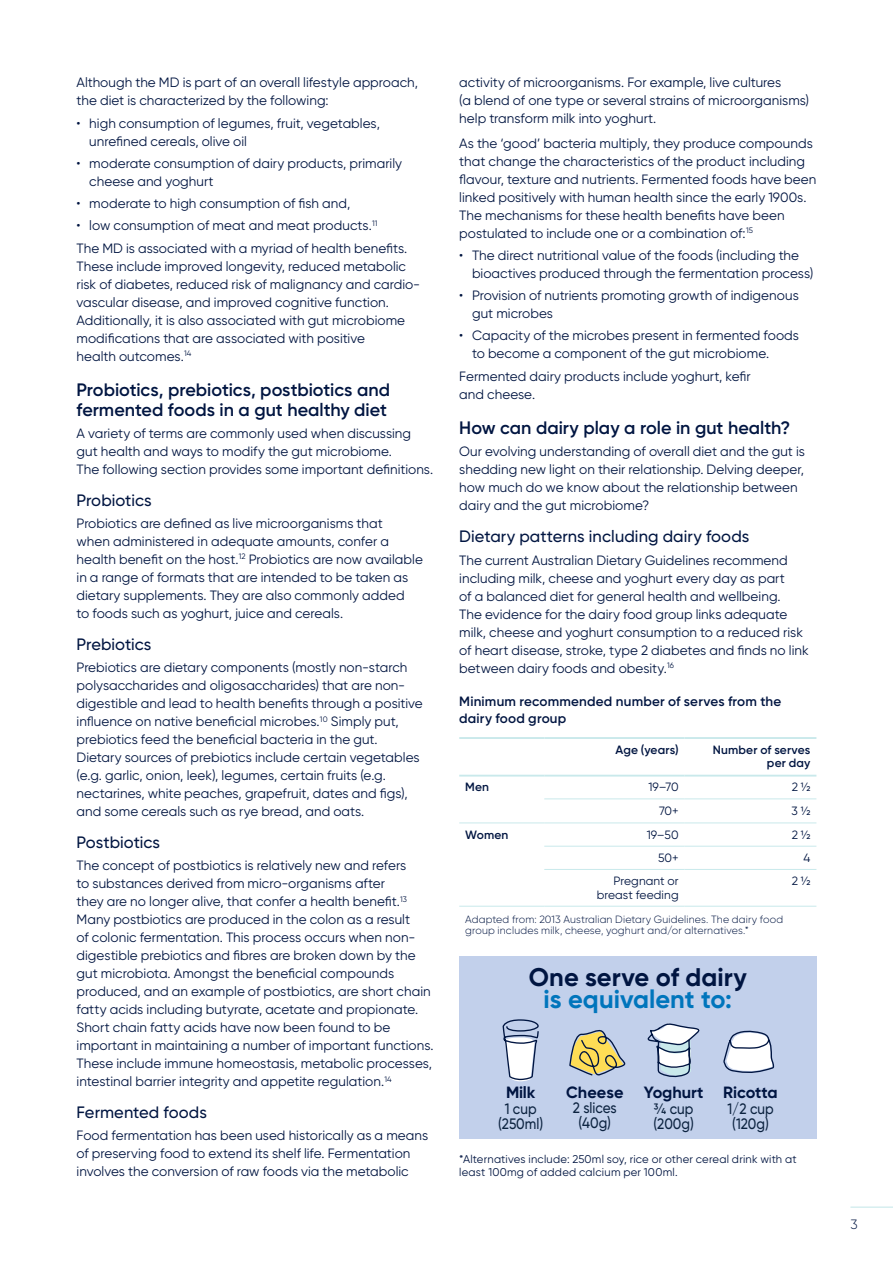
<style>
.page{position:relative;width:893px;height:1263px;background:#fff}
.page>*{position:absolute;margin:0;border:0;box-sizing:border-box;transform-origin:0 0}
.t1{font:700 25.5px "Gilroy";color:#001541}
.t2{font:700 25.5px "Gilroy";color:#0075bc}
.t3{font:600 18px/19.5px "Gilroy";color:#001541}
.t4{font:500 16.5px "Gilroy";letter-spacing:.005em;color:#001541}
.t5{font:700 16.35px "Gilroy";letter-spacing:-.005em;color:#001541}
.t6{font:500 15.15px/15.1px "Gilroy";color:#0c2340;text-align:center;scale:.9 1}
.t7{font:13.5px/18px "Gilroy";letter-spacing:.005em;color:#001541}
.t8{font:600 13.5px/16.5px "Gilroy";letter-spacing:.015em;color:#001541}
.t9{font:300 13.5px "Gilroy";color:#001541}
.t10{font:12px/13.5px "Gilroy";letter-spacing:.005em;color:#001541;text-align:right}
.t11{font:600 12px/13.5px "Gilroy";letter-spacing:.01em;color:#001541;text-align:right}
.t12{font:11.25px/12.8px "Gilroy";letter-spacing:.02em;color:#001541}
.t13{font:300 10.5px/11.2px "Gilroy";letter-spacing:.015em;color:#001541}
</style>
<div class="page">
<hr style="left:850px;top:1206px;width:43px;height:2px;background:#c9e9eb">
<hr style="left:459px;top:737px;width:85px;height:2px;background:#c9e9eb">
<hr style="left:544px;top:737px;width:141px;height:2px;background:#c9e9eb">
<hr style="left:685px;top:737px;width:131px;height:2px;background:#c9e9eb">
<hr style="left:459px;top:775px;width:85px;height:1px;background:#c9e9eb">
<hr style="left:544px;top:775px;width:141px;height:1px;background:#c9e9eb">
<hr style="left:685px;top:775px;width:131px;height:1px;background:#c9e9eb">
<hr style="left:544px;top:798px;width:141px;height:1px;background:#c9e9eb">
<hr style="left:685px;top:798px;width:131px;height:1px;background:#c9e9eb">
<hr style="left:544px;top:822px;width:141px;height:1px;background:#c9e9eb">
<hr style="left:685px;top:822px;width:131px;height:1px;background:#c9e9eb">
<hr style="left:544px;top:846px;width:141px;height:1px;background:#c9e9eb">
<hr style="left:685px;top:846px;width:131px;height:1px;background:#c9e9eb">
<hr style="left:544px;top:869px;width:141px;height:1px;background:#c9e9eb">
<hr style="left:685px;top:869px;width:131px;height:1px;background:#c9e9eb">
<hr style="left:685px;top:906px;width:131px;height:1px;background:#c9e9eb">
<hr style="left:459px;top:822px;width:85px;height:1px;background:#c9e9eb">
<hr style="left:459px;top:906px;width:85px;height:1px;background:#c9e9eb">
<hr style="left:544px;top:906px;width:141px;height:1px;background:#c9e9eb">
<div style="left:459px;top:956px;width:357px;height:183px;background:#c2d0eb"></div>
<svg style="left:502px;top:1019px;width:37px;height:63px"></svg>
<svg style="left:569px;top:1029px;width:57px;height:47px"></svg>
<svg style="left:647px;top:1023px;width:53px;height:55px"></svg>
<svg style="left:723px;top:1030px;width:52px;height:43px"></svg>
<p class="t7" style="left:77px;top:73px;width:343px">Although the MD is part of an overall lifestyle approach, the diet is characterized by the following:</p>
<p class="t7" style="left:89px;top:114px;width:292px;text-indent:-13px">• high consumption of legumes, fruit, vegetables, unrefined cereals, olive oil</p>
<p class="t7" style="left:89px;top:154px;width:314px;text-indent:-13px">• moderate consumption of dairy products, primarily cheese and yoghurt</p>
<p class="t7" style="left:77px;top:194px;width:275px">• moderate to high consumption of fish and,</p>
<p class="t7" style="left:77px;top:214px;width:332px;line-height:22.2px">• low consumption of meat and meat products.<sup>11<br></sup>The MD is associated with a myriad of health benefits.</p>
<p class="t7" style="left:77px;top:257px;width:345px">These include improved longevity, reduced metabolic risk of diabetes, reduced risk of malignancy and cardio&shy;vascular disease, and improved cognitive function.<br>Additionally, it is also associated with gut microbiome modifications that are associated with positive<br>health outcomes.<sup>14</sup></p>
<h2 class="t3" style="left:77px;top:380px;width:315px">Probiotics, prebiotics, postbiotics and fermented foods in a gut healthy diet</h2>
<p class="t7" style="left:77px;top:424px;width:358px">A variety of terms are commonly used when discussing gut health and ways to modify the gut microbiome.<br>The following section provides some important definitions.</p>
<p class="t4" style="left:77px;top:490px;width:77px">Probiotics</p>
<p class="t7" style="left:77px;top:514px;width:348px">Probiotics are defined as live microorganisms that<br>when administered in adequate amounts, confer a health benefit on the host.<sup>12</sup> Probiotics are now available in a range of formats that are intended to be taken as dietary supplements. They are also commonly added<br>to foods such as yoghurt, juice and cereals.</p>
<p class="t4" style="left:77px;top:634px;width:76px">Prebiotics</p>
<p class="t7" style="left:77px;top:658px;width:348px">Prebiotics are dietary components (mostly non-starch polysaccharides and oligosaccharides) that are non&shy;digestible and lead to health benefits through a positive influence on native beneficial microbes.<sup>10</sup> Simply put, prebiotics feed the beneficial bacteria in the gut.<br>Dietary sources of prebiotics include certain vegetables (e.g. garlic, onion, leek), legumes, certain fruits (e.g. nectarines, white peaches, grapefruit, dates and figs), and some cereals such as rye bread, and oats.</p>
<p class="t4" style="left:77px;top:832px;width:85px">Postbiotics</p>
<p class="t7" style="left:77px;top:856px;width:359px">The concept of postbiotics is relatively new and refers<br>to substances derived from micro-organisms after<br>they are no longer alive, that confer a health benefit.<sup>13<br></sup>Many postbiotics are produced in the colon as a result<br>of colonic fermentation. This process occurs when non&shy;digestible prebiotics and fibres are broken down by the gut microbiota. Amongst the beneficial compounds produced, and an example of postbiotics, are short chain fatty acids including butyrate, acetate and propionate.<br>Short chain fatty acids have now been found to be important in maintaining a number of important functions.<br>These include immune homeostasis, metabolic processes, intestinal barrier integrity and appetite regulation.<sup>14</sup></p>
<p class="t4" style="left:77px;top:1102px;width:132px">Fermented foods</p>
<p class="t7" style="left:77px;top:1126px;width:353px">Food fermentation has been used historically as a means of preserving food to extend its shelf life. Fermentation involves the conversion of raw foods via the metabolic</p>
<p class="t7" style="left:459px;top:73px;width:351px">activity of microorganisms. For example, live cultures<br>(a blend of one type or several strains of microorganisms) help transform milk into yoghurt.</p>
<p class="t7" style="left:459px;top:134px;width:359px">As the ‘good’ bacteria multiply, they produce compounds that change the characteristics of the product including flavour, texture and nutrients. Fermented foods have been linked positively with human health since the early 1900s.<br>The mechanisms for these health benefits have been postulated to include one or a combination of:<sup>15</sup></p>
<p class="t7" style="left:472px;top:246px;width:343px;text-indent:-13px">• The direct nutritional value of the foods (including the bioactives produced through the fermentation process)</p>
<p class="t7" style="left:472px;top:286px;width:328px;text-indent:-13px">• Provision of nutrients promoting growth of indigenous gut microbes</p>
<p class="t7" style="left:472px;top:327px;width:328px;text-indent:-13px">• Capacity of the microbes present in fermented foods to become a component of the gut microbiome.</p>
<p class="t7" style="left:459px;top:367px;width:293px">Fermented dairy products include yoghurt, kefir and cheese.</p>
<h2 class="t3" style="left:459px;top:418px;width:332px">How can dairy play a role in gut health?</h2>
<p class="t7" style="left:459px;top:443px;width:347px">Our evolving understanding of overall diet and the gut is shedding new light on their relationship. Delving deeper, how much do we know about the relationship between dairy and the gut microbiome?</p>
<p class="t4" style="left:459px;top:526px;width:292px">Dietary patterns including dairy foods</p>
<p class="t7" style="left:459px;top:551px;width:351px">The current Australian Dietary Guidelines recommend including milk, cheese and yoghurt every day as part<br>of a balanced diet for general health and wellbeing.<br>The evidence for the dairy food group links adequate milk, cheese and yoghurt consumption to a reduced risk of heart disease, stroke, type 2 diabetes and finds no link between dairy foods and obesity.<sup>16</sup></p>
<p class="t8" style="left:459px;top:693px;width:324px">Minimum recommended number of serves from the dairy food group</p>
<p class="t11" style="left:615px;top:742px;width:65px">Age (years)</p>
<p class="t11" style="left:713px;top:742px;width:99px">Number of serves per day</p>
<p class="t11" style="left:465px;top:780px;width:25px">Men</p>
<p class="t10" style="left:648px;top:780px;width:32px">19–70</p>
<p class="t10" style="left:792px;top:780px;width:20px">2 ½</p>
<p class="t10" style="left:659px;top:803px;width:21px">70+</p>
<p class="t10" style="left:792px;top:803px;width:20px">3 ½</p>
<p class="t11" style="left:465px;top:827px;width:45px">Women</p>
<p class="t10" style="left:647px;top:827px;width:33px">19–50</p>
<p class="t10" style="left:792px;top:827px;width:20px">2 ½</p>
<p class="t10" style="left:658px;top:851px;width:22px">50+</p>
<p class="t10" style="left:803px;top:851px;width:8px">4</p>
<p class="t10" style="left:597px;top:874px;width:83px">Pregnant or breast feeding</p>
<p class="t10" style="left:792px;top:874px;width:20px">2 ½</p>
<p class="t13" style="left:465px;top:914px;width:319px">Adapted from: 2013 Australian Dietary Guidelines. The dairy food group includes milk, cheese, yoghurt and/or alternatives.*</p>
<h1 class="t1" style="left:529px;top:961px;width:219px">One serve of dairy</h1>
<h1 class="t2" style="left:544px;top:983px;width:190px">is equivalent to:</h1>
<p class="t5" style="left:506px;top:1082px;width:31px">Milk</p>
<p class="t6" style="left:498px;top:1100px;width:52px">1 cup (250ml)</p>
<p class="t5" style="left:566px;top:1082px;width:59px">Cheese</p>
<p class="t6" style="left:573px;top:1100px;width:50px">2 slices (40g)</p>
<p class="t5" style="left:644px;top:1082px;width:61px">Yoghurt</p>
<p class="t6" style="left:653px;top:1100px;width:46px;text-align:left">¾ cup (200g)</p>
<p class="t5" style="left:723px;top:1082px;width:56px">Ricotta</p>
<p class="t6" style="left:727px;top:1100px;width:53px">1/2 cup (120g)</p>
<p class="t12" style="left:459px;top:1152px;width:339px">*Alternatives include: 250ml soy, rice or other cereal drink with at least 100mg of added calcium per 100ml.</p>
<p class="t9" style="left:850px;top:1216px;width:9px">3</p>
</div>
